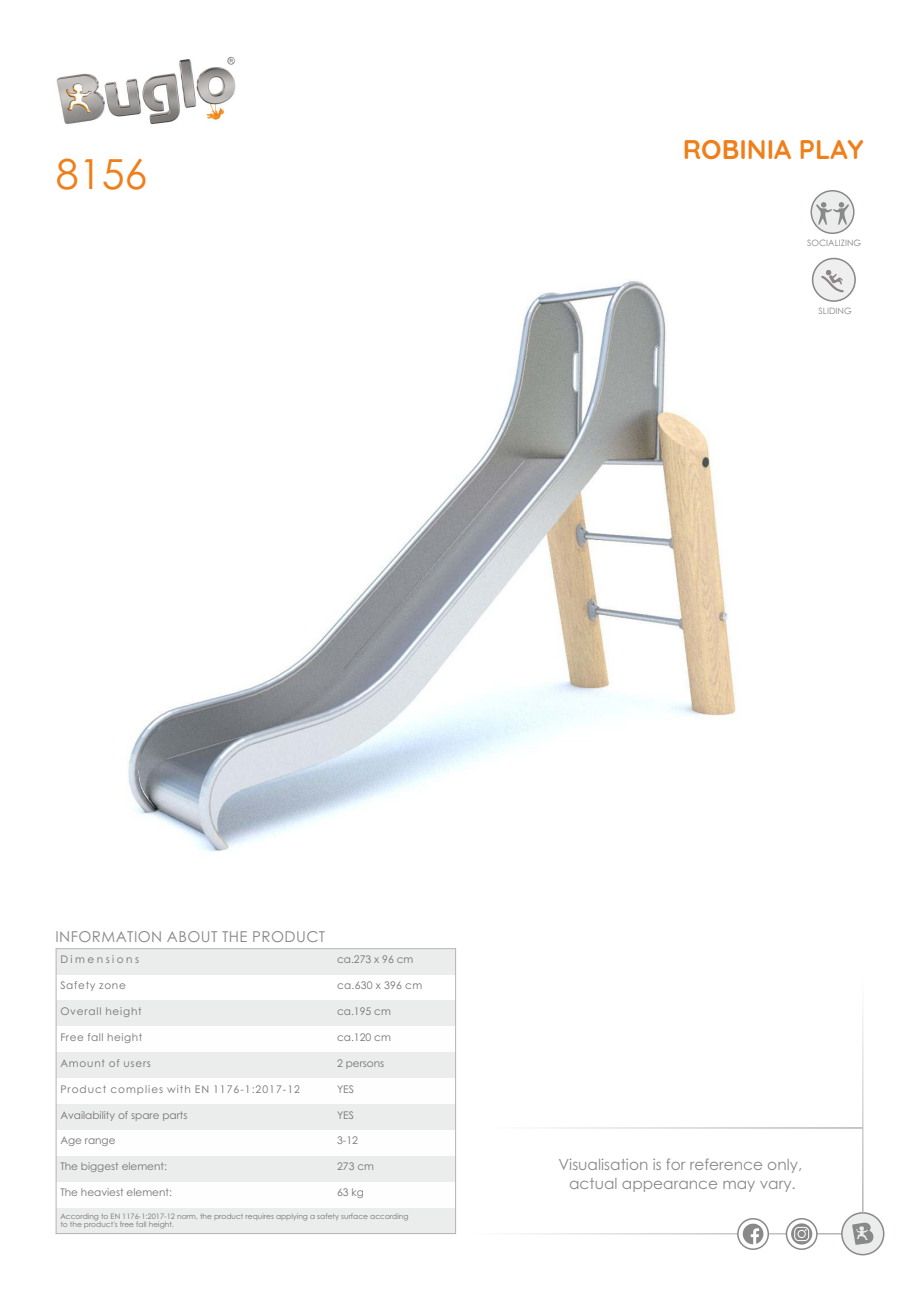
<style>
.page{position:relative;width:920px;height:1290px;background:#fff}
.page>*{position:absolute;margin:0;border:0;box-sizing:border-box;transform-origin:0 0}
.t1{font:41.4px "Century Gothic";color:#ef7f1a}
.t2{font:700 27px "Quicksand";color:#ef7f1a}
.t3{font:15.3px/18.3px "Century Gothic";color:#898989;text-align:center}
.t4{font:15px "Century Gothic";letter-spacing:.03em;color:#898989}
.t5{font:10.5px "Century Gothic";color:#727271}
.t6{font:10.5px "Century Gothic";letter-spacing:.095em;color:#727271}
.t7{font:10.5px "Century Gothic";letter-spacing:.05em;color:#727271}
.t8{font:10.5px "Century Gothic";letter-spacing:.08em;color:#727271}
.t9{font:10.5px "Century Gothic";letter-spacing:.075em;color:#727271}
.t10{font:10.5px "Century Gothic";letter-spacing:.025em;color:#727271}
.t11{font:10.5px "Century Gothic";letter-spacing:.235em;color:#727271}
.t12{font:10.5px "Century Gothic";letter-spacing:.065em;color:#727271}
.t13{font:8.7px "Century Gothic";color:#898989}
.t14{font:7.5px/7.5px "Century Gothic";color:#727271}
</style>
<div class="page">
<img style="left:55px;top:193px;width:801px;height:818px">
<hr style="left:470px;top:1233px;width:372px;height:1px;background:#b2b3b3">
<div style="left:56px;top:949px;width:277px;height:25px;background:#ebecec"></div>
<div style="left:333px;top:949px;width:123px;height:25px;background:#ebecec"></div>
<div style="left:56px;top:1000px;width:277px;height:26px;background:#ebecec"></div>
<div style="left:333px;top:1000px;width:123px;height:26px;background:#ebecec"></div>
<div style="left:56px;top:1052px;width:277px;height:26px;background:#ebecec"></div>
<div style="left:333px;top:1052px;width:123px;height:26px;background:#ebecec"></div>
<div style="left:56px;top:1104px;width:277px;height:26px;background:#ebecec"></div>
<div style="left:333px;top:1104px;width:123px;height:26px;background:#ebecec"></div>
<div style="left:56px;top:1156px;width:277px;height:26px;background:#ebecec"></div>
<div style="left:333px;top:1156px;width:123px;height:26px;background:#ebecec"></div>
<div style="left:56px;top:1208px;width:400px;height:25px;background:#ebecec"></div>
<hr style="left:56px;top:948px;width:1px;height:286px;background:#b2b3b3">
<hr style="left:455px;top:948px;width:1px;height:286px;background:#b2b3b3">
<hr style="left:56px;top:1233px;width:400px;height:1px;background:#b2b3b3">
<hr style="left:56px;top:948px;width:400px;height:1px;background:#b2b3b3">
<img style="left:56px;top:57px;width:180px;height:67px">
<div style="left:841px;top:1212px;width:43px;height:43px;background:#ebecec;border:2px solid #898989;border-radius:50%"></div>
<svg style="left:852px;top:1222px;width:22px;height:23px"></svg>
<svg style="left:737px;top:1218px;width:32px;height:32px"></svg>
<svg style="left:743px;top:1223px;width:20px;height:21px"></svg>
<svg style="left:786px;top:1218px;width:32px;height:32px"></svg>
<svg style="left:791px;top:1223px;width:21px;height:21px"></svg>
<svg style="left:794px;top:1227px;width:15px;height:14px"></svg>
<hr style="left:862px;top:977px;width:1px;height:236px;background:#b2b3b3">
<hr style="left:490px;top:1127px;width:373px;height:2px;background:#b2b3b3">
<svg style="left:810px;top:190px;width:44px;height:44px"></svg>
<svg style="left:816px;top:202px;width:33px;height:23px"></svg>
<div style="left:813px;top:259px;width:42px;height:42px;background:#efeff0;border-radius:50%"></div>
<div style="left:812px;top:258px;width:44px;height:44px;border:2px solid #8c8786;border-radius:50%"></div>
<div style="left:825px;top:270px;width:7px;height:6px;background:#8c8786;border-radius:2px"></div>
<svg style="left:821px;top:274px;width:23px;height:18px"></svg>
<h1 class="t1" style="left:56px;top:158px;width:93px">8156</h1>
<h2 class="t2" style="left:683px;top:132px;width:183px">ROBINIA PLAY</h2>
<p class="t13" style="left:807px;top:240px;width:55px">SOCIALIZING</p>
<p class="t13" style="left:819px;top:308px;width:35px">SLIDING</p>
<h3 class="t4" style="left:55px;top:930px;width:271px">INFORMATION ABOUT THE PRODUCT</h3>
<p class="t11" style="left:60px;top:955px;width:80px">Dimensions</p>
<p class="t5" style="left:337px;top:955px;width:78px">ca.273 x 96 cm</p>
<p class="t12" style="left:60px;top:981px;width:67px">Safety zone</p>
<p class="t10" style="left:337px;top:981px;width:87px">ca.630 x 396 cm</p>
<p class="t8" style="left:60px;top:1007px;width:83px">Overall height</p>
<p class="t5" style="left:337px;top:1007px;width:55px">ca.195 cm</p>
<p class="t7" style="left:60px;top:1033px;width:83px">Free fall height</p>
<p class="t5" style="left:337px;top:1033px;width:55px">ca.120 cm</p>
<p class="t9" style="left:60px;top:1059px;width:92px">Amount of users</p>
<p class="t5" style="left:337px;top:1059px;width:49px">2 persons</p>
<p class="t6" style="left:60px;top:1085px;width:241px">Product complies with EN 1176-1:2017-12</p>
<p class="t5" style="left:337px;top:1085px;width:19px">YES</p>
<p class="t5" style="left:60px;top:1111px;width:129px">Availability of spare parts</p>
<p class="t5" style="left:337px;top:1111px;width:19px">YES</p>
<p class="t5" style="left:60px;top:1136px;width:57px">Age range</p>
<p class="t5" style="left:337px;top:1136px;width:22px">3-12</p>
<p class="t5" style="left:60px;top:1162px;width:108px">The biggest element:</p>
<p class="t5" style="left:337px;top:1162px;width:39px">273 cm</p>
<p class="t5" style="left:60px;top:1188px;width:113px">The heaviest element:</p>
<p class="t5" style="left:337px;top:1188px;width:28px">63 kg</p>
<p class="t14" style="left:60px;top:1213px;width:350px">According to EN 1176-1:2017-12 norm, the product requires applying a safety surface according to the product's free fall height.</p>
<h3 class="t3" style="left:558px;top:1157px;width:245px">Visualisation is for reference only, actual appearance may vary.</h3>
</div>
